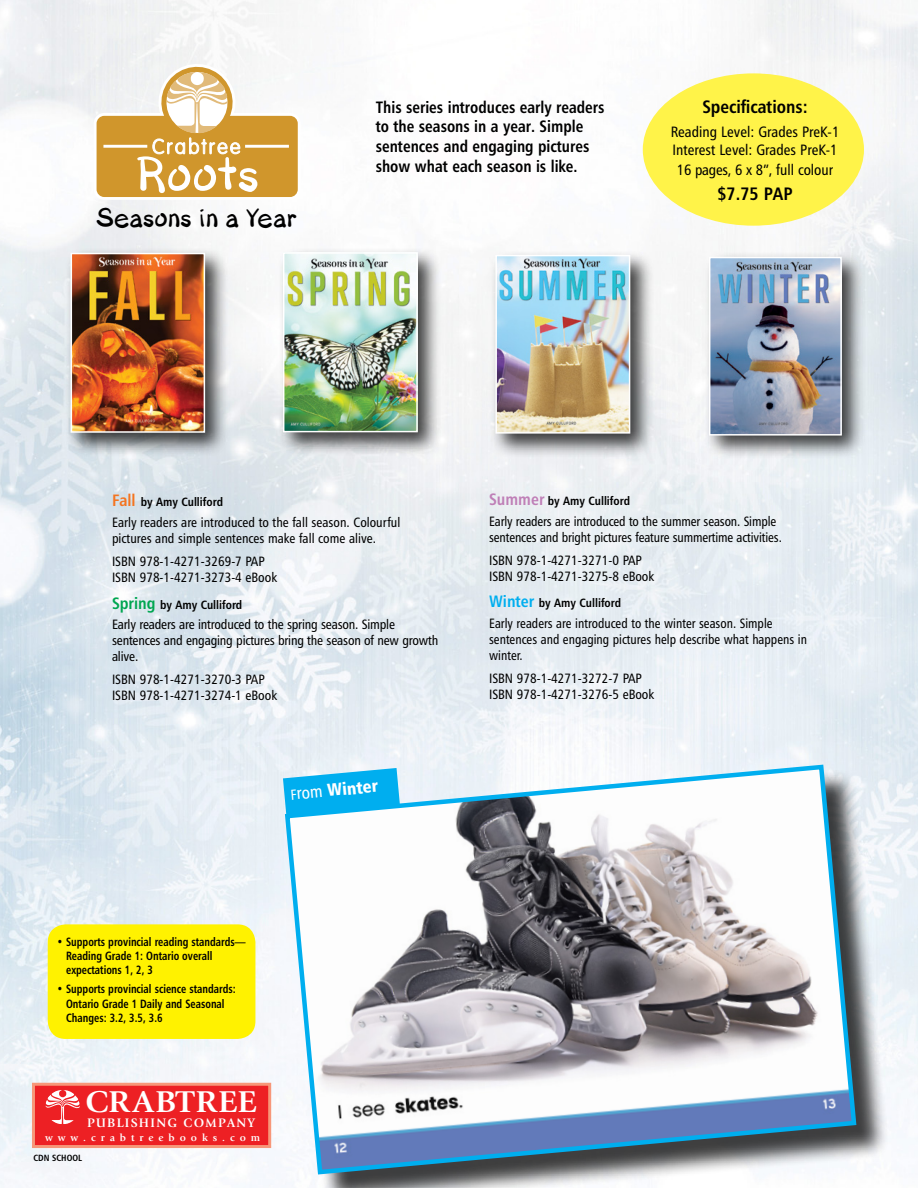
<style>
.page{position:relative;width:918px;height:1188px;background:#fff}
.page>*{position:absolute;margin:0;border:0;box-sizing:border-box;transform-origin:0 0}
.t1{font:700 31.35px "Giovanni";letter-spacing:.02em;color:#fff;scale:1.08 1}
.t2{font:700 27px "Postcard";color:#000}
.t3{font:18px "Humanist 777 BT Bold Condensed B";color:#000}
.t4{font:17.4px "Humanist 777 BT Black Condensed B";color:#fff}
.t5{font:16.5px/19.8px "Humanist 777 BT Bold Condensed B";color:#000;scale:.96 1}
.t6{font:15px/18px "Humanist 777 BT Roman Condensed B";color:#000}
.t7{font:13.5px/16.2px "Humanist 777 BT Roman Condensed B";color:#000}
.t8{font:13.5px/16.2px "Humanist 777 BT Roman Condensed B";color:#000;scale:.96 1}
.t9{font:700 12.9px "Giovanni";letter-spacing:.1em;color:#fff}
.t10{font:12px/14.4px "Humanist 777 BT Bold Condensed B";color:#000;scale:.9 1}
.t11{font:12px "Humanist 777 BT Bold Condensed B";color:#000}
.t12{font:700 10.5px "Giovanni";letter-spacing:.47em;color:#fff}
.t13{font:9px "Humanist 777 BT Bold Condensed B";color:#000}
.s1{font-size:16.5px;color:#f47521}
.s2{font-size:16.5px;color:#00a651}
.s3{font-family:"Humanist 777 BT Roman Condensed B";font-size:14.55px}
.s4{font-family:"Humanist 777 BT Roman Condensed B"}
.s5{font-size:16.5px;color:#bf7fb7}
.s6{font-size:16.5px;color:#00aeef}
</style>
<div class="page">
<img style="left:0;top:0;width:918px;height:1188px">
<div style="left:66px;top:248px;width:163px;height:209px;background:#000;opacity:.75"></div>
<img style="left:74px;top:256px;width:128px;height:174px">
<div style="left:71px;top:253px;width:134px;height:180px;border:2px solid #fff"></div>
<div style="left:278px;top:247px;width:164px;height:209px;background:#000;opacity:.75"></div>
<img style="left:286px;top:255px;width:129px;height:174px">
<div style="left:283px;top:252px;width:135px;height:180px;border:2px solid #fff"></div>
<div style="left:490px;top:250px;width:165px;height:208px;background:#000;opacity:.75"></div>
<img style="left:498px;top:258px;width:129px;height:173px">
<div style="left:495px;top:255px;width:135px;height:179px;border:2px solid #fff"></div>
<div style="left:704px;top:252px;width:162px;height:208px;background:#000;opacity:.75"></div>
<img style="left:712px;top:260px;width:127px;height:173px">
<div style="left:709px;top:257px;width:133px;height:179px;border:2px solid #fff"></div>
<div style="left:290px;top:769px;width:599px;height:419px;background:#000;opacity:.75"></div>
<svg style="left:282px;top:762px;width:577px;height:415px"></svg>
<svg style="left:94px;top:58px;width:207px;height:142px"></svg>
<div style="left:32px;top:1083px;width:239px;height:65px;background:#ed2024;border:3px solid #f79779"></div>
<svg style="left:45px;top:1090px;width:35px;height:34px"></svg>
<div style="left:48px;top:924px;width:207px;height:115px;background:#fff200;border-radius:18px"></div>
<div style="left:643px;top:73px;width:221px;height:153px;background:#fff349;border-radius:50%"></div>
<h2 class="t2" style="left:96px;top:201px;width:202px">Seasons in a Year</h2>
<p class="t5" style="left:376px;top:97px;width:240px">This series introduces early readers to the seasons in a year. Simple sentences and engaging pictures show what each season is like.</p>
<h3 class="t3" style="left:702px;top:95px;width:107px">Specifications:</h3>
<p class="t6" style="left:671px;top:123px;width:170px">Reading Level: Grades PreK-1<br>Interest Level: Grades PreK-1</p>
<p class="t6" style="left:677px;top:160px;width:158px">16 pages, 6 x 8”, full colour</p>
<h3 class="t3" style="left:717px;top:182px;width:77px">$7.75 PAP</h3>
<p class="t11" style="left:112px;top:495px;width:113px"><span class="s1">Fall</span> by Amy Culliford</p>
<p class="t7" style="left:112px;top:514px;width:290px">Early readers are introduced to the fall season. Colourful pictures and simple sentences make fall come alive.</p>
<p class="t7" style="left:112px;top:553px;width:167px">ISBN 978-1-4271-3269-7 PAP<br>ISBN 978-1-4271-3273-4 eBook</p>
<p class="t11" style="left:112px;top:597px;width:132px"><span class="s2">Spring</span> by Amy Culliford</p>
<p class="t7" style="left:112px;top:616px;width:328px">Early readers are introduced to the spring season. Simple sentences and engaging pictures bring the season of new growth alive.</p>
<p class="t7" style="left:112px;top:671px;width:167px">ISBN 978-1-4271-3270-3 PAP<br>ISBN 978-1-4271-3274-1 eBook</p>
<p class="t4" style="left:290px;top:782px;width:89px;rotate:-5deg"><span class="s3">F</span><span class="s4">rom</span> Winter</p>
<p class="t11" style="left:489px;top:493px;width:142px"><span class="s5">Summer</span> by Amy Culliford</p>
<p class="t7" style="left:489px;top:513px;width:294px">Early readers are introduced to the summer season. Simple sentences and bright pictures feature summertime activities.</p>
<p class="t7" style="left:489px;top:552px;width:167px">ISBN 978-1-4271-3271-0 PAP<br>ISBN 978-1-4271-3275-8 eBook</p>
<p class="t11" style="left:489px;top:596px;width:134px"><span class="s6">Winter</span> by Amy Culliford</p>
<p class="t8" style="left:489px;top:615px;width:333px">Early readers are introduced to the winter season. Simple sentences and engaging pictures help describe what happens in winter.</p>
<p class="t7" style="left:489px;top:670px;width:167px">ISBN 978-1-4271-3272-7 PAP<br>ISBN 978-1-4271-3276-5 eBook</p>
<p class="t10" style="left:66px;top:934px;width:201px;text-indent:-9px">• Supports provincial reading standards—<br>Reading Grade 1: Ontario overall expectations 1, 2, 3</p>
<p class="t10" style="left:66px;top:982px;width:190px;text-indent:-9px">• Supports provincial science standards:<br>Ontario Grade 1 Daily and Seasonal<br>Changes: 3.2, 3.5, 3.6</p>
<h1 class="t1" style="left:85px;top:1083px;width:160px">CRABTREE</h1>
<p class="t9" style="left:87px;top:1115px;width:169px">PUBLISHING COMPANY</p>
<p class="t12" style="left:45px;top:1131px;width:216px">www.crabtreebooks.com</p>
<p class="t13" style="left:33px;top:1152px;width:50px">CDN SCHOOL</p>
</div>
